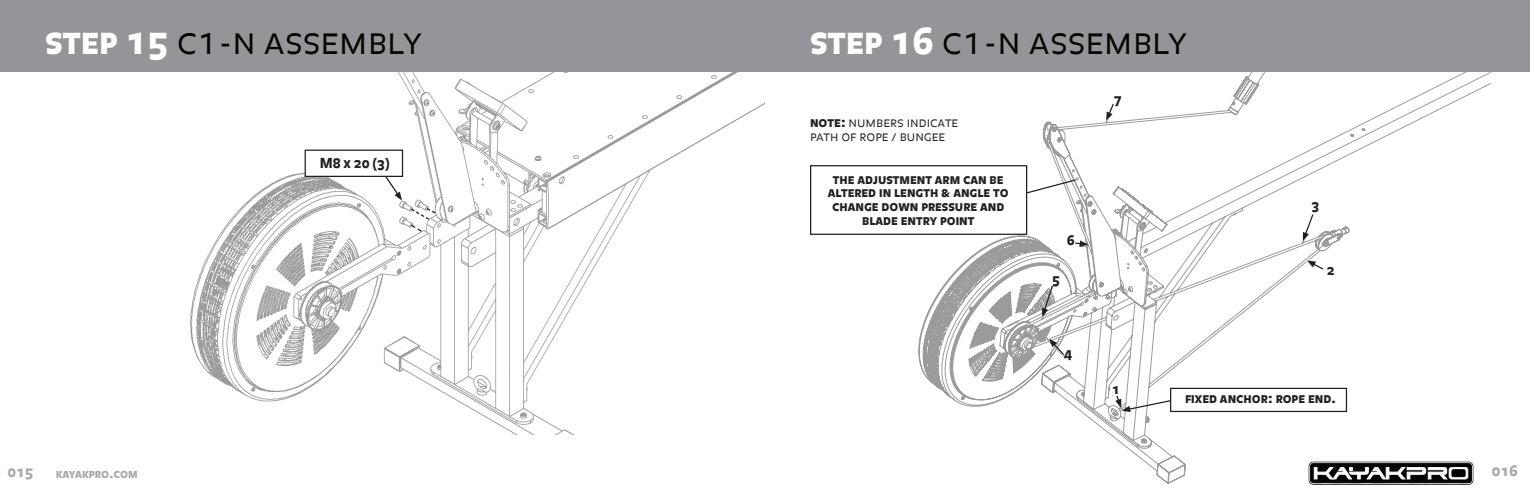
<style>
.page{position:relative;width:1530px;height:495px;background:#fff}
.page>*{position:absolute;margin:0;border:0;box-sizing:border-box;transform-origin:0 0}
.t1{font:37.5px "Balance Light Caps";color:#050604}
.t2{font:15px "Balance Black Caps";color:#a8a9ad}
.t3{font:13.75px/13.8px "Balance Black Caps";color:#231f20;text-align:center}
.t4{font:13.75px/13.8px "Balance Light Caps";color:#231f20}
.t5{font:12.5px "Balance Black Caps";color:#a8a9ad}
.t6{font:9.25px "Sim Sun";color:#040503}
.s1{font-family:"Balance Black Caps";color:#fff}
.s2{font-family:"Balance Black Caps"}
</style>
<div class="page">
<img style="left:65px;top:71px;width:700px;height:363px">
<svg style="left:918px;top:71px;width:573px;height:413px"></svg>
<div style="left:765px;top:0;width:765px;height:71px;background:#939598"></div>
<div style="left:0;top:0;width:765px;height:71px;background:#939598"></div>
<div style="left:167px;top:118px;width:113px;height:35px;background:#fff"></div>
<div style="left:305px;top:150px;width:98px;height:26px;background:#fff"></div>
<div style="left:305px;top:150px;width:98px;height:27px;border:1px solid #231f20"></div>
<svg style="left:384px;top:174px;width:19px;height:27px"></svg>
<svg style="left:410px;top:207px;width:27px;height:26px"></svg>
<div style="left:890px;top:89px;width:114px;height:35px;background:#fff"></div>
<svg style="left:1306px;top:260px;width:34px;height:21px"></svg>
<svg style="left:1301px;top:198px;width:19px;height:44px"></svg>
<svg style="left:1047px;top:336px;width:27px;height:24px"></svg>
<svg style="left:1042px;top:276px;width:17px;height:42px"></svg>
<svg style="left:1065px;top:236px;width:23px;height:11px"></svg>
<svg style="left:1106px;top:94px;width:14px;height:27px"></svg>
<div style="left:1171px;top:388px;width:175px;height:23px;background:#fff"></div>
<div style="left:1170px;top:388px;width:177px;height:24px;border:1px solid #231f20"></div>
<svg style="left:1112px;top:384px;width:60px;height:28px"></svg>
<div style="left:811px;top:166px;width:216px;height:68px;background:#fff"></div>
<div style="left:810px;top:165px;width:217px;height:70px;border:1px solid #231f20"></div>
<h1 class="t1" style="left:45px;top:19px;width:379px"><span class="s1">step 15</span> c1-n assembly</h1>
<h1 class="t1" style="left:810px;top:19px;width:379px"><span class="s1">step 16</span> c1-n assembly</h1>
<p class="t3" style="left:320px;top:157px;width:71px">M8 x 20 (3)</p>
<p class="t4" style="left:810px;top:116px;width:150px"><span class="s2">note:</span> numbers indicate path of rope / bungee</p>
<p class="t3" style="left:828px;top:173px;width:182px">the adjustment arm can be altered in length &amp; angle to change down pressure and blade entry point</p>
<p class="t6" style="left:1113px;top:95px;width:6px">7</p>
<p class="t3" style="left:1114px;top:94px;width:10px">7</p>
<p class="t3" style="left:1067px;top:234px;width:10px">6</p>
<p class="t6" style="left:1067px;top:236px;width:6px">6</p>
<p class="t3" style="left:1052px;top:273px;width:10px">5</p>
<p class="t6" style="left:1053px;top:276px;width:6px">5</p>
<p class="t3" style="left:1064px;top:347px;width:10px">4</p>
<p class="t6" style="left:1065px;top:349px;width:6px">4</p>
<p class="t3" style="left:1112px;top:383px;width:10px">1</p>
<p class="t6" style="left:1113px;top:387px;width:6px">1</p>
<p class="t3" style="left:1312px;top:199px;width:10px">3</p>
<p class="t6" style="left:1313px;top:201px;width:6px">3</p>
<p class="t3" style="left:1327px;top:264px;width:10px">2</p>
<p class="t6" style="left:1330px;top:268px;width:6px">2</p>
<p class="t3" style="left:1185px;top:392px;width:152px">f xed anchor: rope end.</p>
<p class="t3" style="left:1191px;top:392px;width:5px">i</p>
<p class="t2" style="left:8px;top:463px;width:28px">015</p>
<p class="t2" style="left:1492px;top:462px;width:28px">016</p>
<p class="t5" style="left:56px;top:466px;width:83px">kayakpro.com</p>
</div>
